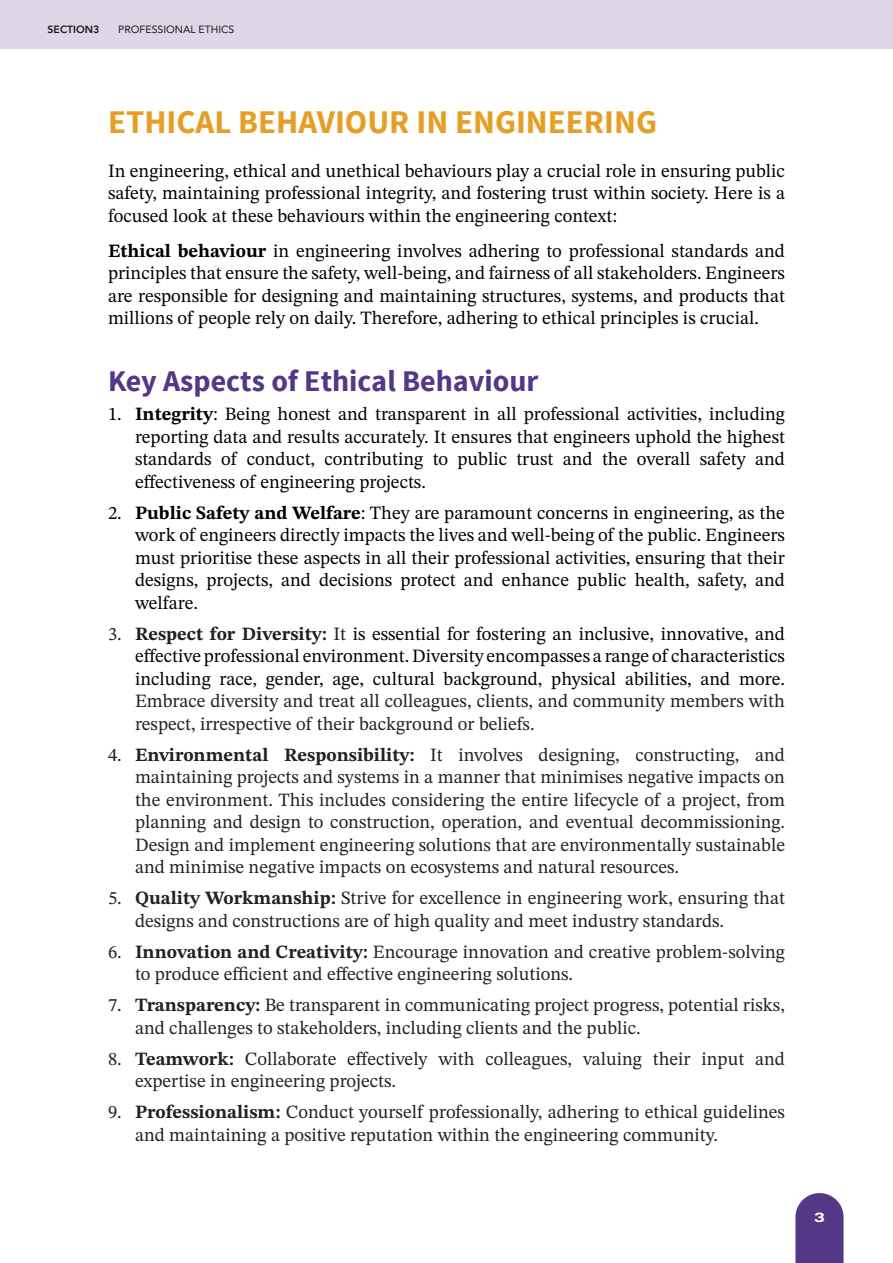
<style>
.page{position:relative;width:893px;height:1263px;background:#fff}
.page>*{position:absolute;margin:0;border:0;box-sizing:border-box;transform-origin:0 0}
.t1{font:700 33px "Source Sans Pro";color:#e59f25}
.t2{font:700 30px "Source Sans Pro";color:#533887}
.t3{font:18.75px/22.5px "STIX Two Text";color:#000;text-align:justify}
.t4{font:18.75px/22.5px "STIX Two Text";color:#242021}
.t5{font:800 13.5px "Archivo Expanded";color:#fff}
.t6{font:10.5px "Avenir";color:#1a1a1a}
.t7{font:800 10.5px "Avenir";color:#1a1a1a}
.s1{font-weight:700}
.s2{color:#242021}
.s3{font-weight:700;color:#242021}
</style>
<div class="page">
<div style="left:0;top:0;width:893px;height:49px;background:#ddd7e7"></div>
<svg style="left:795px;top:1193px;width:49px;height:70px;background:#624a92"></svg>
<p class="t7" style="left:48px;top:21px;width:53px">SECTION3</p>
<p class="t6" style="left:118px;top:21px;width:118px">PROFESSIONAL ETHICS</p>
<h1 class="t1" style="left:108px;top:101px;width:550px">ETHICAL BEHAVIOUR IN ENGINEERING</h1>
<p class="t3" style="left:108px;top:159px;width:678px">In engineering, ethical and unethical behaviours play a crucial role in ensuring public safety, maintaining professional integrity, and fostering trust within society. Here is a focused look at these behaviours within the engineering context:</p>
<p class="t3" style="left:108px;top:239px;width:678px"><span class="s1">Ethical behaviour</span> in engineering involves adhering to professional standards and principles that ensure the safety, well-being, and fairness of all stakeholders. Engineers are responsible for designing and maintaining structures, systems, and products that millions of people rely on daily. Therefore, adhering to ethical principles is crucial.</p>
<h2 class="t2" style="left:108px;top:362px;width:432px">Key Aspects of Ethical Behaviour</h2>
<p class="t3" style="left:135px;top:403px;width:651px;text-indent:-27px">1. <span class="s1">Integrity</span>: Being honest and transparent in all professional activities, including reporting data and results accurately. It ensures that engineers uphold the highest standards of conduct, contributing to public trust and the overall safety and effectiveness of engineering projects.</p>
<p class="t3" style="left:135px;top:501px;width:651px;text-indent:-27px">2. <span class="s1">Public Safety and Welfare</span>: They are paramount concerns in engineering, as the work of engineers directly impacts the lives and well-being of the public. Engineers must prioritise these aspects in all their professional activities, ensuring that their designs, projects, and decisions protect and enhance public health, safety, and welfare.</p>
<p class="t3" style="left:135px;top:622px;width:651px;text-indent:-27px"><span class="s2">3.</span> <span class="s3">Respect for Diversity:</span> <span class="s2">It</span> is essential for fostering an inclusive, innovative, and effective professional environment. Diversity encompasses a range of characteristics including race, gender, age, cultural background, physical abilities, and more.</p>
<p class="t4" style="left:135px;top:690px;width:651px">Embrace diversity and treat all colleagues, clients, and community members with respect, irrespective of their background or beliefs.</p>
<p class="t4" style="left:135px;top:743px;width:651px;text-align:justify;text-indent:-27px">4. <span class="s1">Environmental Responsibility:</span> It involves designing, constructing, and maintaining projects and systems in a manner that minimises negative impacts on the environment. This includes considering the entire lifecycle of a project, from planning and design to construction, operation, and eventual decommissioning.<br>Design and implement engineering solutions that are environmentally sustainable and minimise negative impacts on ecosystems and natural resources.</p>
<p class="t4" style="left:135px;top:887px;width:651px;text-indent:-27px">5. <span class="s1">Quality Workmanship:</span> Strive for excellence in engineering work, ensuring that designs and constructions are of high quality and meet industry standards.</p>
<p class="t4" style="left:135px;top:940px;width:651px;text-indent:-27px">6. <span class="s1">Innovation and Creativity:</span> Encourage innovation and creative problem-solving to produce efficient and effective engineering solutions.</p>
<p class="t4" style="left:135px;top:994px;width:651px;text-indent:-27px">7. <span class="s1">Transparency:</span> Be transparent in communicating project progress, potential risks, and challenges to stakeholders, including clients and the public.</p>
<p class="t4" style="left:135px;top:1047px;width:651px;text-indent:-27px">8. <span class="s1">Teamwork:</span> Collaborate effectively with colleagues, valuing their input and expertise in engineering projects.</p>
<p class="t4" style="left:135px;top:1101px;width:651px;text-indent:-27px">9. <span class="s1">Professionalism:</span> Conduct yourself professionally, adhering to ethical guidelines and maintaining a positive reputation within the engineering community.</p>
<p class="t5" style="left:814px;top:1207px;width:12px">3</p>
</div>
